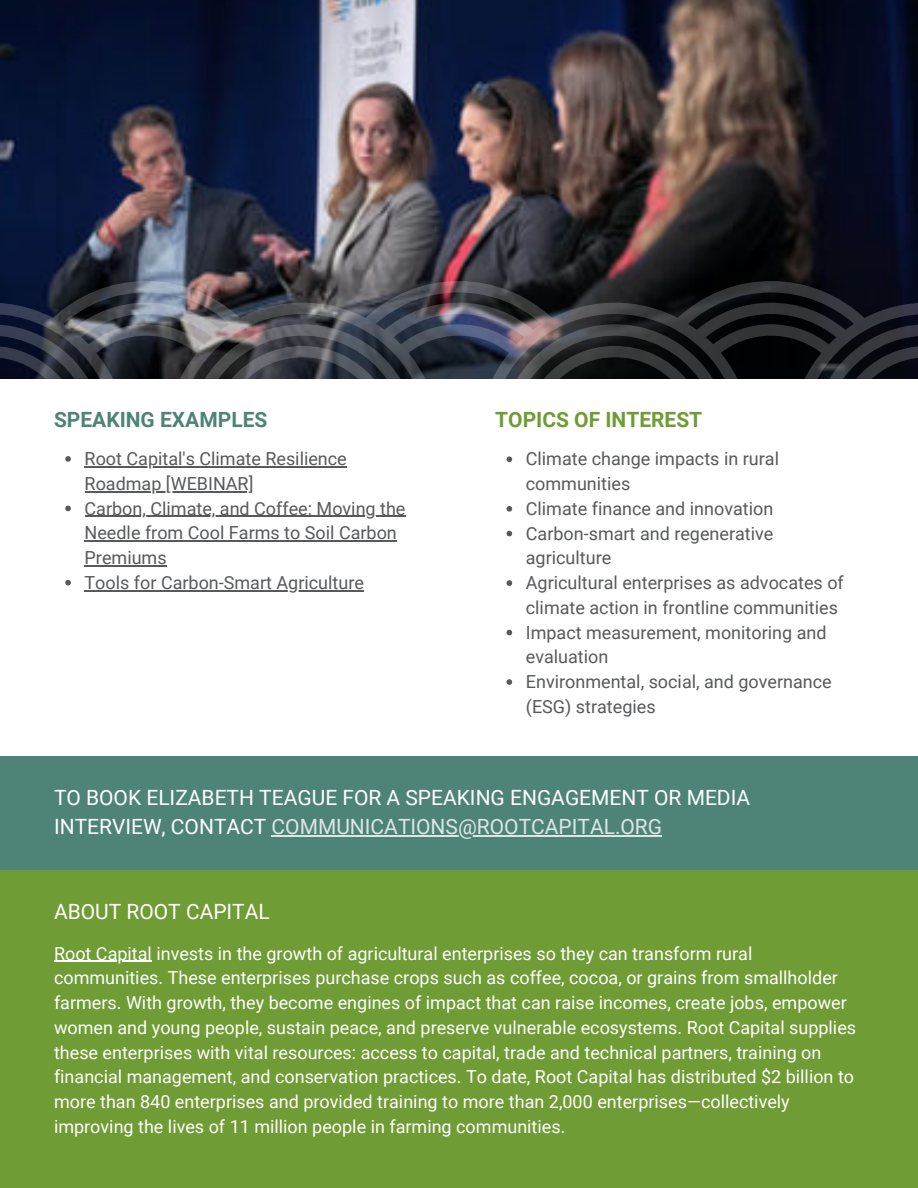
<style>
.page{position:relative;width:918px;height:1188px;background:#fff}
.page>*{position:absolute;margin:0;border:0;box-sizing:border-box;transform-origin:0 0}
.t1{font:21px/29.2px "Roboto";color:#fff}
.t2{font:700 21px "Roboto";color:#4e8478}
.t3{font:700 21px "Roboto";color:#6f9c34}
.t4{font:18px/24.8px "Roboto";color:#fff}
.t5{font:18px/24.8px "Roboto";color:#58595b}
.s1{color:#dce6e4}
</style>
<div class="page">
<div style="left:0;top:861px;width:918px;height:327px;background:#6f9c34"></div>
<div style="left:0;top:756px;width:918px;height:114px;background:#4e8478"></div>
<img style="left:0;top:0;width:918px;height:281px">
<hr style="left:54px;top:961px;width:98px;height:1px;background:#fff">
<hr style="left:272px;top:835px;width:390px;height:2px;background:#dce6e4">
<svg style="left:65px;top:456px;width:6px;height:6px"></svg>
<hr style="left:85px;top:466px;width:262px;height:1px;background:#58595b">
<hr style="left:85px;top:491px;width:169px;height:1px;background:#58595b">
<svg style="left:65px;top:506px;width:6px;height:5px"></svg>
<hr style="left:85px;top:516px;width:320px;height:1px;background:#58595b">
<hr style="left:85px;top:540px;width:312px;height:2px;background:#58595b">
<hr style="left:85px;top:565px;width:82px;height:1px;background:#58595b">
<svg style="left:65px;top:580px;width:6px;height:5px"></svg>
<hr style="left:85px;top:590px;width:279px;height:1px;background:#58595b">
<svg style="left:507px;top:456px;width:5px;height:6px"></svg>
<svg style="left:507px;top:506px;width:5px;height:6px"></svg>
<svg style="left:507px;top:531px;width:5px;height:5px"></svg>
<svg style="left:507px;top:580px;width:5px;height:6px"></svg>
<svg style="left:507px;top:630px;width:5px;height:5px"></svg>
<svg style="left:507px;top:679px;width:5px;height:6px"></svg>
<svg style="left:0;top:281px;width:918px;height:98px;background:#35363d"></svg>
<p class="t2" style="left:54px;top:405px;width:215px">SPEAKING EXAMPLES</p>
<p class="t5" style="left:85px;top:446px;width:322px">Root Capital's Climate Resilience<br>Roadmap [WEBINAR]<br>Carbon, Climate, and Coffee: Moving the<br>Needle from Cool Farms to Soil Carbon<br>Premiums<br>Tools for Carbon-Smart Agriculture</p>
<p class="t3" style="left:495px;top:405px;width:209px">TOPICS OF INTEREST</p>
<p class="t5" style="left:526px;top:446px;width:319px">Climate change impacts in rural communities<br>Climate finance and innovation<br>Carbon-smart and regenerative agriculture<br>Agricultural enterprises as advocates of climate action in frontline communities<br>Impact measurement, monitoring and evaluation<br>Environmental, social, and governance (ESG) strategies</p>
<p class="t1" style="left:54px;top:782px;width:698px">TO BOOK ELIZABETH TEAGUE FOR A SPEAKING ENGAGEMENT OR MEDIA<br>INTERVIEW, CONTACT <span class="s1">COMMUNICATIONS@ROOTCAPITAL.ORG</span></p>
<p class="t1" style="left:54px;top:896px;width:217px">ABOUT ROOT CAPITAL</p>
<p class="t4" style="left:54px;top:940px;width:804px">Root Capital invests in the growth of agricultural enterprises so they can transform rural communities. These enterprises purchase crops such as coffee, cocoa, or grains from smallholder farmers. With growth, they become engines of impact that can raise incomes, create jobs, empower women and young people, sustain peace, and preserve vulnerable ecosystems. Root Capital supplies these enterprises with vital resources: access to capital, trade and technical partners, training on financial management, and conservation practices. To date, Root Capital has distributed $2 billion to more than 840 enterprises and provided training to more than 2,000 enterprises—collectively improving the lives of 11 million people in farming communities.</p>
</div>
